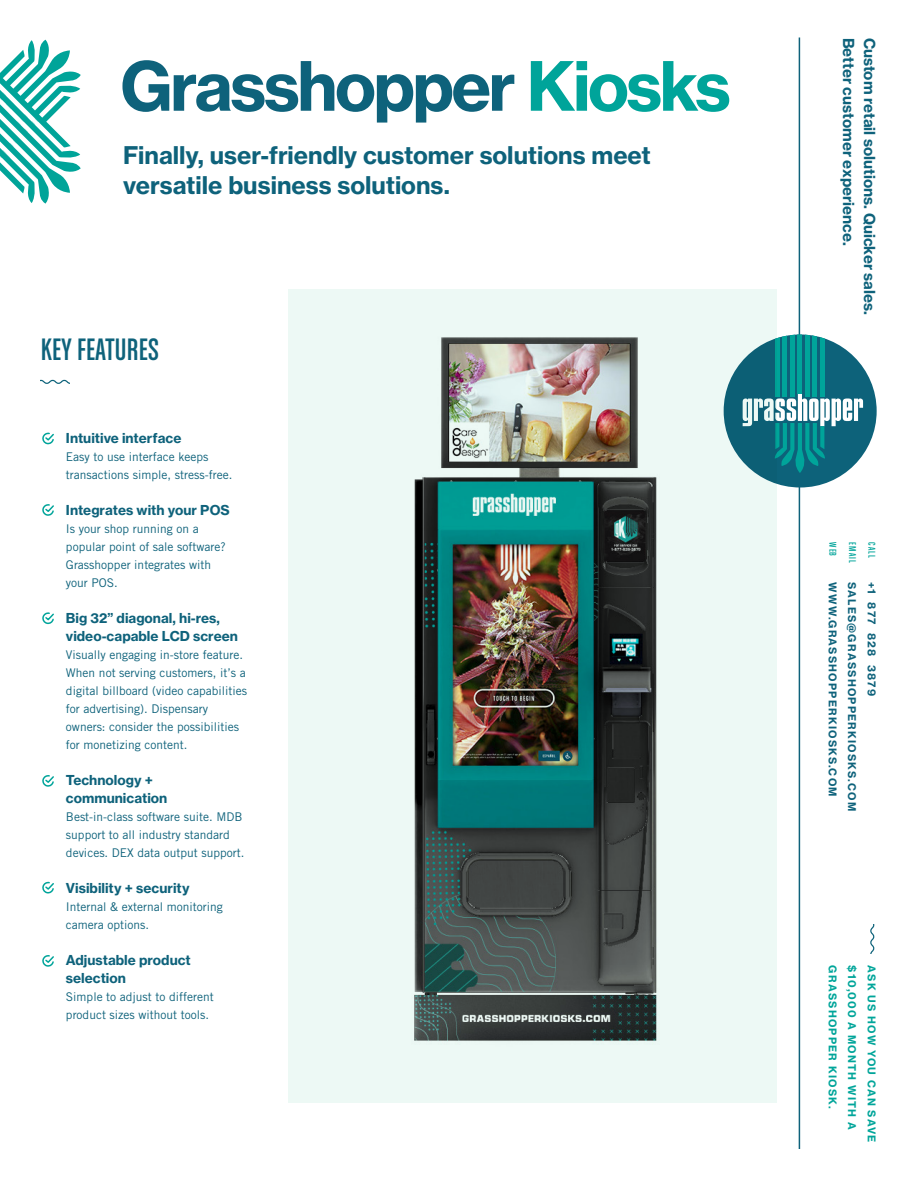
<style>
.page{position:relative;width:918px;height:1188px;background:#fff}
.page>*{position:absolute;margin:0;border:0;box-sizing:border-box;transform-origin:0 0}
.t1{font:66.75px "N Haas Grotesk TX Pro 75 Bd";letter-spacing:-.04em;color:#0e627b}
.t2{font:33px "Chalet Comprime Cologne Eighty";letter-spacing:.01em;color:#0e627b}
.t3{font:24px/30px "N Haas Grotesk TX Pro 75 Bd";color:#0e627b}
.t4{font:15px "N Haas Grotesk TX Pro 75 Bd";color:#0e627b}
.t5{font:13.5px/18px "N Haas Grotesk TX Pro 75 Bd";color:#0e627b}
.t6{font:12px/18px "Trade Gothic";color:#0e627b}
.t7{font:10.5px "N Haas Grotesk TX Pro 75 Bd";letter-spacing:.115em;color:#0e627b}
.t8{font:10.5px "N Haas Grotesk TX Pro 75 Bd";letter-spacing:.115em;color:#00a59a}
.t9{font:10.5px "Chalet Comprime Cologne Eighty";letter-spacing:.1em;color:#00a49a}
.s1{color:#00a49a}
</style>
<div class="page">
<hr style="left:799px;top:38px;width:1px;height:1111px;background:#0e627b">
<div style="left:724px;top:334px;width:153px;height:154px;background:#0d627a;border-radius:50%"></div>
<hr style="left:798px;top:334px;width:4px;height:59px;background:#00a49a">
<hr style="left:820px;top:337px;width:4px;height:60px;background:#00a49a">
<hr style="left:813px;top:334px;width:4px;height:63px;background:#00a49a">
<hr style="left:805px;top:334px;width:4px;height:63px;background:#00a49a">
<hr style="left:775px;top:337px;width:4px;height:60px;background:#00a49a">
<hr style="left:783px;top:334px;width:4px;height:63px;background:#00a49a">
<hr style="left:790px;top:334px;width:4px;height:63px;background:#00a49a">
<svg style="left:776px;top:393px;width:87px;height:80px"></svg>
<svg style="left:870px;top:925px;width:5px;height:29px"></svg>
<img style="left:288px;top:289px;width:488px;height:813px">
<svg style="left:0;top:40px;width:81px;height:164px"></svg>
<svg style="left:42px;top:432px;width:12px;height:13px"></svg>
<svg style="left:42px;top:612px;width:12px;height:13px"></svg>
<svg style="left:42px;top:504px;width:12px;height:12px"></svg>
<svg style="left:42px;top:775px;width:12px;height:12px"></svg>
<svg style="left:42px;top:882px;width:12px;height:12px"></svg>
<svg style="left:42px;top:955px;width:12px;height:12px"></svg>
<svg style="left:41px;top:379px;width:29px;height:5px"></svg>
<p class="t1" style="left:120px;top:44px;width:612px">Grasshopper <span class="s1">Kiosks</span></p>
<p class="t3" style="left:123px;top:140px;width:529px">Finally, user-friendly customer solutions meet versatile business solutions.</p>
<p class="t2" style="left:41px;top:331px;width:120px">KEY FEATURES</p>
<p class="t5" style="left:66px;top:429px;width:117px">Intuitive interface</p>
<p class="t6" style="left:66px;top:448px;width:168px">Easy to use interface keeps transactions simple, stress-free.</p>
<p class="t5" style="left:66px;top:501px;width:165px">Integrates with your POS</p>
<p class="t6" style="left:66px;top:520px;width:161px">Is your shop running on a popular point of sale software?<br>Grasshopper integrates with your POS.</p>
<p class="t5" style="left:66px;top:609px;width:173px">Big 32” diagonal, hi-res, video-capable LCD screen</p>
<p class="t6" style="left:66px;top:646px;width:183px">Visually engaging in-store feature.<br>When not serving customers, it’s a digital billboard (video capabilities for advertising). Dispensary owners: consider the possibilities for monetizing content.</p>
<p class="t5" style="left:66px;top:771px;width:103px">Technology + communication</p>
<p class="t6" style="left:66px;top:808px;width:180px">Best-in-class software suite. MDB support to all industry standard devices. DEX data output support.</p>
<p class="t5" style="left:66px;top:879px;width:125px">Visibility + security</p>
<p class="t6" style="left:66px;top:898px;width:158px">Internal &amp; external monitoring camera options.</p>
<p class="t5" style="left:66px;top:951px;width:126px">Adjustable product selection</p>
<p class="t6" style="left:66px;top:988px;width:149px">Simple to adjust to different product sizes without tools.</p>
<p class="t4" style="left:858px;top:38px;width:209px;rotate:90deg">Better customer experience.</p>
<p class="t4" style="left:879px;top:38px;width:279px;rotate:90deg">Custom retail solutions. Quicker sales.</p>
<p class="t9" style="left:839px;top:542px;width:15px;rotate:90deg">WEB</p>
<p class="t9" style="left:858px;top:542px;width:22px;rotate:90deg">EMAIL</p>
<p class="t9" style="left:878px;top:542px;width:17px;rotate:90deg">CALL</p>
<p class="t7" style="left:839px;top:582px;width:216px;rotate:90deg">WWW.GRASSHOPPERKIOSKS.COM</p>
<p class="t7" style="left:859px;top:582px;width:230px;rotate:90deg">SALES@GRASSHOPPERKIOSKS.COM</p>
<p class="t7" style="left:878px;top:582px;width:116px;rotate:90deg">+1 877 828 3879</p>
<p class="t8" style="left:839px;top:965px;width:145px;rotate:90deg">GRASSHOPPER KIOSK.</p>
<p class="t8" style="left:859px;top:965px;width:166px;rotate:90deg">$10,000 A MONTH WITH A</p>
<p class="t8" style="left:878px;top:965px;width:178px;rotate:90deg">ASK US HOW YOU CAN SAVE</p>
</div>
